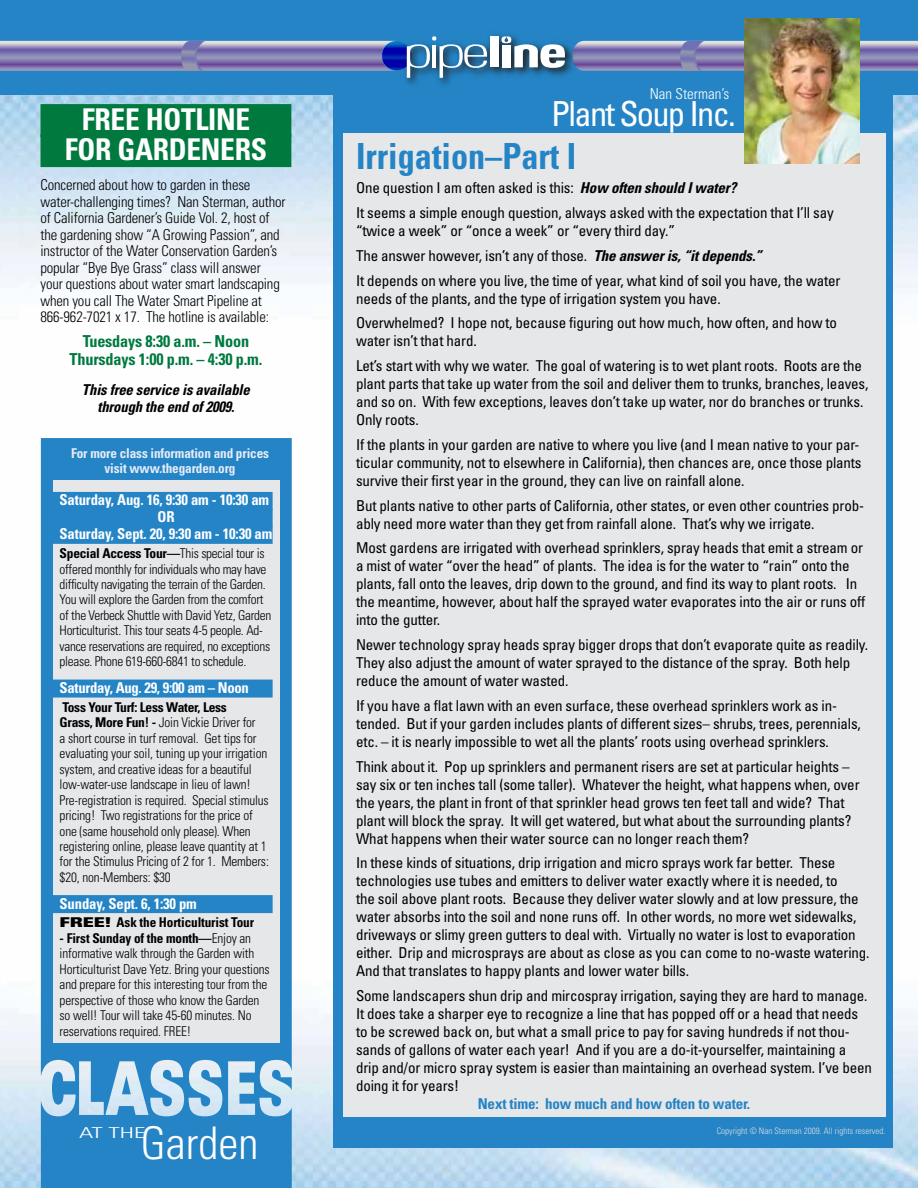
<style>
.page{position:relative;width:918px;height:1188px;background:#fff}
.page>*{position:absolute;margin:0;border:0;box-sizing:border-box;transform-origin:0 0}
.t1{font:300 condensed 45px "Univers";color:#fff}
.t2{font:700 condensed 36px "Univers";color:#2484c6;scale:.95 1}
.t3{font:condensed 34.5px "Univers";letter-spacing:-.05em;color:#fff}
.t4{font:700 condensed 30px "Univers";letter-spacing:-.01em;color:#fff}
.t5{font:700 condensed 16.5px/18px "Univers";letter-spacing:-.01em;color:#00793f;text-align:center}
.t6{font:condensed 15px/18px "Univers";letter-spacing:-.01em;color:#000}
.t7{font:300 condensed 15px/16.5px "Univers";letter-spacing:-.01em;color:#000}
.t8{font:700 condensed 15px/17px "Univers";letter-spacing:-.01em;color:#fff;text-align:center}
.t9{font:italic 700 condensed 15px/16.5px "Univers";letter-spacing:-.01em;color:#000;text-align:center}
.t10{font:700 condensed 15px "Univers";letter-spacing:-.01em;color:#2484c6}
.t11{font:300 condensed 15px "Univers";color:#fff}
.t12{font:300 condensed 15px "Univers";color:#fff;scale:1.7 1}
.t13{font:300 condensed 13.5px/15.5px "Univers";letter-spacing:-.01em;color:#000}
.t14{font:700 condensed 13.5px/15px "Univers";letter-spacing:-.01em;color:#e6ecf7;text-align:center}
.t15{font:700 condensed 13.5px "Univers";letter-spacing:-.01em;color:#000}
.t16{font:300 condensed 9px "Univers";color:#dcddde}
.s1{font-weight:700}
.s2{font-weight:900;font-stretch:expanded}
.s3{font-weight:700;font-style:italic}
</style>
<div class="page">
<img style="left:0;top:94px;width:918px;height:1094px">
<div style="left:0;top:0;width:918px;height:94px;background:#2484c6"></div>
<svg style="left:578px;top:41px;width:340px;height:30px;background:#8e86b5"></svg>
<img style="left:405px;top:34px;width:173px;height:51px">
<svg style="left:0;top:36px;width:487px;height:42px"></svg>
<div style="left:490px;top:36px;width:8px;height:31px;background:#fff"></div>
<svg style="left:502px;top:36px;width:63px;height:32px"></svg>
<div style="left:333px;top:89px;width:560px;height:1059px;background:#2484c6"></div>
<div style="left:343px;top:133px;width:543px;height:984px;background:#e6e7e8"></div>
<svg style="left:41px;top:438px;width:251px;height:750px;background:#4194cd"></svg>
<div style="left:53px;top:480px;width:226px;height:562px;background:#e6e7e8"></div>
<div style="left:46px;top:492px;width:227px;height:18px;background:#2484c6"></div>
<div style="left:46px;top:509px;width:227px;height:18px;background:#2484c6"></div>
<div style="left:46px;top:526px;width:227px;height:18px;background:#2484c6"></div>
<div style="left:46px;top:680px;width:227px;height:18px;background:#2484c6"></div>
<div style="left:46px;top:895px;width:227px;height:18px;background:#2484c6"></div>
<div style="left:40px;top:104px;width:251px;height:33px;background:#00793f"></div>
<div style="left:40px;top:134px;width:251px;height:33px;background:#00793f"></div>
<img style="left:744px;top:19px;width:115px;height:145px">
<h3 class="t4" style="left:82px;top:101px;width:97px">Free Hotlin</h3>
<h3 class="t4" style="left:235px;top:101px;width:16px">e</h3>
<h3 class="t4" style="left:65px;top:131px;width:16px">for</h3>
<h3 class="t4" style="left:118px;top:131px;width:133px">Gardeners</h3>
<p class="t7" style="left:40px;top:177px;width:247px">Concerned about how to garden in these water-challenging times? Nan Sterman, author of California Gardener’s Guide Vol. 2, host of the gardening show “A Growing Passion”, and instructor of the Water Conservation Garden’s popular “Bye Bye Grass” class will answer your questions about water smart landscaping when you call The Water Smart Pipeline at 866-962-7021 x 17. The hotline is available:</p>
<p class="t5" style="left:70px;top:332px;width:194px">Tuesdays 8:30 a.m. – Noon<br>Thursdays 1:00 p.m. – 4:30 p.m.</p>
<p class="t9" style="left:82px;top:381px;width:170px">This free service is available through the end of 2009.</p>
<p class="t14" style="left:71px;top:446px;width:200px">For more class information and prices visit www.thegarden.org</p>
<p class="t8" style="left:60px;top:492px;width:214px">Saturday, Aug. 16, 9:30 am - 10:30 am<br>OR<br>Saturday, Sept. 20, 9:30 am - 10:30 am</p>
<p class="t13" style="left:60px;top:546px;width:213px"><span class="s1">Special Access Tour—</span>This special tour is offered monthly for individuals who may have difficulty navigating the terrain of the Garden.<br>You will explore the Garden from the comfort of the Verbeck Shuttle with David Yetz, Garden Horticulturist. This tour seats 4-5 people. Ad&shy;vance reservations are required, no exceptions please. Phone 619-660-6841 to schedule.</p>
<p class="t8" style="left:60px;top:679px;width:191px">Saturday, Aug. 29, 9:00 am – Noon</p>
<p class="t13" style="left:60px;top:699px;width:211px"><span class="s1">Toss Your Turf: Less Water, Less<br>Grass, More Fun! -</span> Join Vickie Driver for<br>a short course in turf removal. Get tips for evaluating your soil, tuning up your irrigation system, and creative ideas for a beautiful low-water-use landscape in lieu of lawn!<br>Pre-registration is required. Special stimulus pricing! Two registrations for the price of one (same household only please). When registering online, please leave quantity at 1 for the Stimulus Pricing of 2 for 1. Members: $20, non-Members: $30</p>
<p class="t8" style="left:60px;top:895px;width:139px">Sunday, Sept. 6, 1:30 pm</p>
<p class="t15" style="left:60px;top:914px;width:196px"><span class="s2">FREE !</span> Ask the Horticulturist Tour</p>
<p class="t13" style="left:60px;top:930px;width:212px"><span class="s1">- First Sunday of the month—</span>Enjoy an informative walk through the Garden with Horticulturist Dave Yetz. Bring your questions and prepare for this interesting tour from the perspective of those who know the Garden so well! Tour will take 45-60 minutes. No reservations required. FREE !</p>
<p class="t11" style="left:650px;top:84px;width:81px">Nan Sterman’s</p>
<h3 class="t3" style="left:551px;top:91px;width:186px">Plant Soup Inc.</h3>
<h2 class="t2" style="left:356px;top:134px;width:234px">Irrigation–Part I</h2>
<p class="t6" style="left:356px;top:175px;width:479px;line-height:24.8px">One question I am often asked is this: <span class="s3">How often should I water?<br></span>It seems a simple enough question, always asked with the expectation that I’ll say</p>
<p class="t6" style="left:356px;top:218px;width:486px;line-height:24.8px">“twice a week” or “once a week” or “every third day.”<br>The answer however, isn’t any of those. <span class="s3">The answer is, “it depends.”<br></span>It depends on where you live, the time of year, what kind of soil you have, the water</p>
<p class="t6" style="left:356px;top:286px;width:483px;line-height:24.8px">needs of the plants, and the type of irrigation system you have.<br>Overwhelmed? I hope not, because figuring out how much, how often, and how to</p>
<p class="t6" style="left:356px;top:328px;width:508px;line-height:24.8px">water isn’t that hard.<br>Let’s start with why we water. The goal of watering is to wet plant roots. Roots are the</p>
<p class="t6" style="left:356px;top:374px;width:514px">plant parts that take up water from the soil and deliver them to trunks, branches, leaves, and so on. With few exceptions, leaves don’t take up water, nor do branches or trunks.<br>Only roots.</p>
<p class="t6" style="left:356px;top:435px;width:507px">If the plants in your garden are native to where you live (and I mean native to your par&shy;ticular community, not to elsewhere in California), then chances are, once those plants survive their first year in the ground, they can live on rainfall alone.</p>
<p class="t6" style="left:356px;top:496px;width:510px">But plants native to other parts of California, other states, or even other countries prob&shy;ably need more water than they get from rainfall alone. That’s why we irrigate.</p>
<p class="t6" style="left:356px;top:539px;width:511px">Most gardens are irrigated with overhead sprinklers, spray heads that emit a stream or a mist of water “over the head” of plants. The idea is for the water to “rain” onto the plants, fall onto the leaves, drip down to the ground, and find its way to plant roots. In the meantime, however, about half the sprayed water evaporates into the air or runs off into the gutter.</p>
<p class="t6" style="left:356px;top:635px;width:514px">Newer technology spray heads spray bigger drops that don’t evaporate quite as readily.<br>They also adjust the amount of water sprayed to the distance of the spray. Both help reduce the amount of water wasted.</p>
<p class="t6" style="left:356px;top:696px;width:506px">If you have a flat lawn with an even surface, these overhead sprinklers work as in&shy;tended. But if your garden includes plants of different sizes– shrubs, trees, perennials, etc. – it is nearly impossible to wet all the plants’ roots using overhead sprinklers.</p>
<p class="t6" style="left:356px;top:757px;width:505px">Think about it. Pop up sprinklers and permanent risers are set at particular heights – say six or ten inches tall (some taller). Whatever the height, what happens when, over the years, the plant in front of that sprinkler head grows ten feet tall and wide? That plant will block the spray. It will get watered, but what about the surrounding plants?<br>What happens when their water source can no longer reach them?</p>
<p class="t6" style="left:356px;top:854px;width:515px">In these kinds of situations, drip irrigation and micro sprays work far better. These technologies use tubes and emitters to deliver water exactly where it is needed, to<br>the soil above plant roots. Because they deliver water slowly and at low pressure, the water absorbs into the soil and none runs off. In other words, no more wet sidewalks, driveways or slimy green gutters to deal with. Virtually no water is lost to evaporation either. Drip and microsprays are about as close as you can come to no-waste watering.<br>And that translates to happy plants and lower water bills.</p>
<p class="t6" style="left:356px;top:986px;width:518px">Some landscapers shun drip and mircospray irrigation, saying they are hard to manage.<br>It does take a sharper eye to recognize a line that has popped off or a head that needs to be screwed back on, but what a small price to pay for saving hundreds if not thou&shy;sands of gallons of water each year! And if you are a do-it-yourselfer, maintaining a drip and/or micro spray system is easier than maintaining an overhead system. I’ve been doing it for years!</p>
<p class="t10" style="left:478px;top:1094px;width:274px">Next time: how much and how often to water.</p>
<h1 class="t1" style="left:141px;top:1116px;width:119px">Garden</h1>
<p class="t12" style="left:79px;top:1124px;width:40px">at the</p>
<p class="t16" style="left:717px;top:1125px;width:170px">Copyright © Nan Sterman 2009. All rights reserved.</p>
</div>
